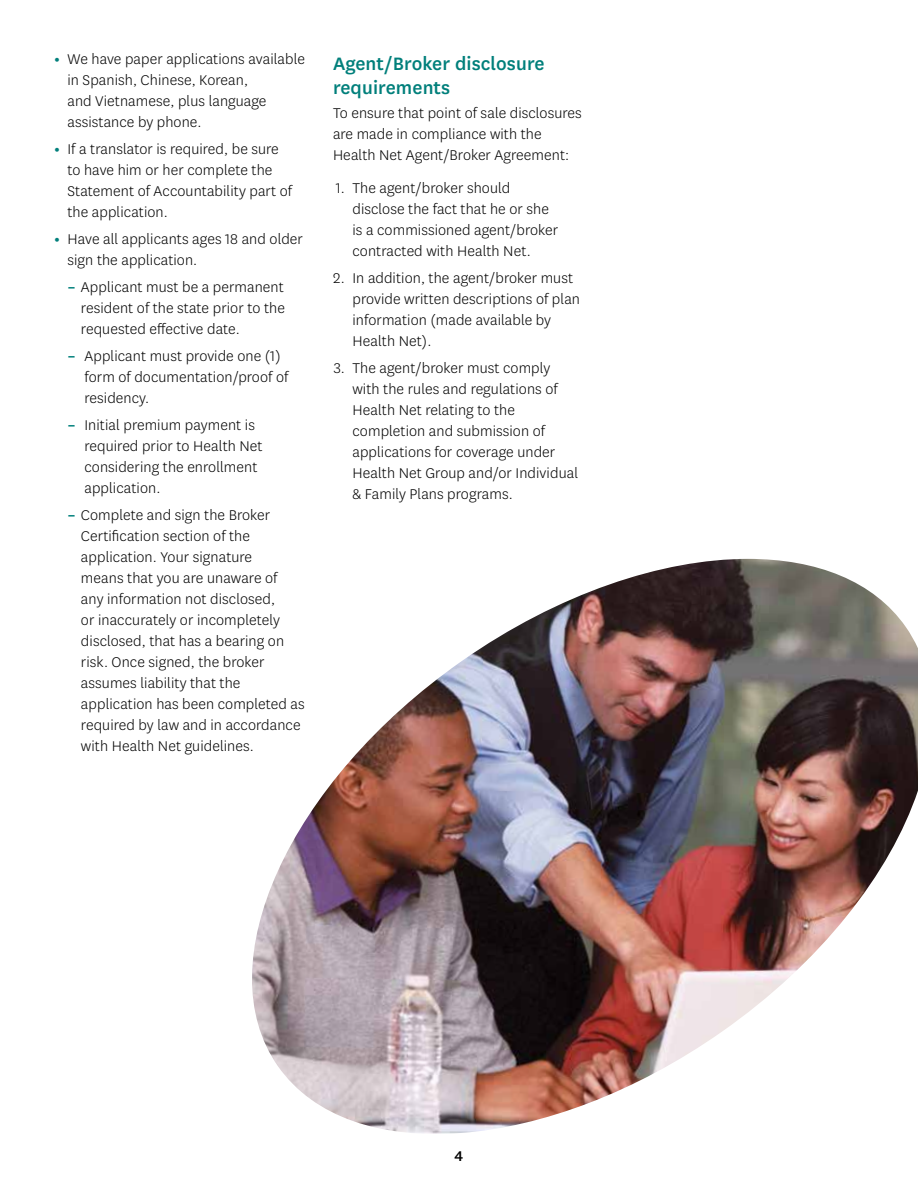
<style>
.page{position:relative;width:918px;height:1188px;background:#fff}
.page>*{position:absolute;margin:0;border:0;box-sizing:border-box;transform-origin:0 0}
.t1{font:500 21px/24px "Centene Sans";letter-spacing:.005em;color:#007f7b}
.t2{font:300 16.5px/21px "Centene Sans";letter-spacing:.005em;color:#000}
.t3{font:500 16.5px "Centene Sans";color:#000}
.s1{font-weight:700;color:#007f7b}
</style>
<div class="page">
<img style="left:252px;top:559px;width:666px;height:575px">
<p class="t2" style="left:68px;top:48px;width:239px;text-indent:-13px"><span class="s1">•</span> We have paper applications available in Spanish, Chinese, Korean,<br>and Vietnamese, plus language assistance by phone.</p>
<p class="t2" style="left:68px;top:138px;width:226px;text-indent:-13px"><span class="s1">•</span> If a translator is required, be sure to have him or her complete the<br>Statement of Accountability part of the application.</p>
<p class="t2" style="left:68px;top:228px;width:237px;text-indent:-13px"><span class="s1">•</span> Have all applicants ages 18 and older sign the application.</p>
<p class="t2" style="left:81px;top:276px;width:205px;text-align:justify;text-indent:-13px"><span class="s1">–</span> Applicant must be a permanent resident of the state prior to the requested effective date.</p>
<p class="t2" style="left:84px;top:345px;width:205px;text-indent:-17px"><span class="s1">–</span> Applicant must provide one (1) form of documentation/proof of residency.</p>
<p class="t2" style="left:84px;top:414px;width:180px;text-indent:-17px"><span class="s1">–</span> Initial premium payment is required prior to Health Net considering the enrollment application.</p>
<p class="t2" style="left:81px;top:504px;width:225px;text-indent:-13px"><span class="s1">–</span> Complete and sign the Broker<br>Certification section of the application. Your signature<br>means that you are unaware of<br>any information not disclosed,<br>or inaccurately or incompletely disclosed, that has a bearing on risk. Once signed, the broker assumes liability that the application has been completed as required by law and in accordance with Health Net guidelines.</p>
<h2 class="t1" style="left:333px;top:50px;width:213px">Agent/Broker disclosure requirements</h2>
<p class="t2" style="left:333px;top:102px;width:250px">To ensure that point of sale disclosures are made in compliance with the<br>Health Net Agent/Broker Agreement:</p>
<p class="t2" style="left:353px;top:177px;width:207px;text-indent:-17px">1. The agent/broker should disclose the fact that he or she is a commissioned agent/broker contracted with Health Net.</p>
<p class="t2" style="left:353px;top:267px;width:229px;text-indent:-19px">2. In addition, the agent/broker must provide written descriptions of plan information (made available by<br>Health Net).</p>
<p class="t2" style="left:353px;top:357px;width:227px;text-indent:-19px">3. The agent/broker must comply with the rules and regulations of<br>Health Net relating to the completion and submission of applications for coverage under<br>Health Net Group and/or Individual &amp; Family Plans programs.</p>
<p class="t3" style="left:455px;top:1145px;width:10px">4</p>
</div>
